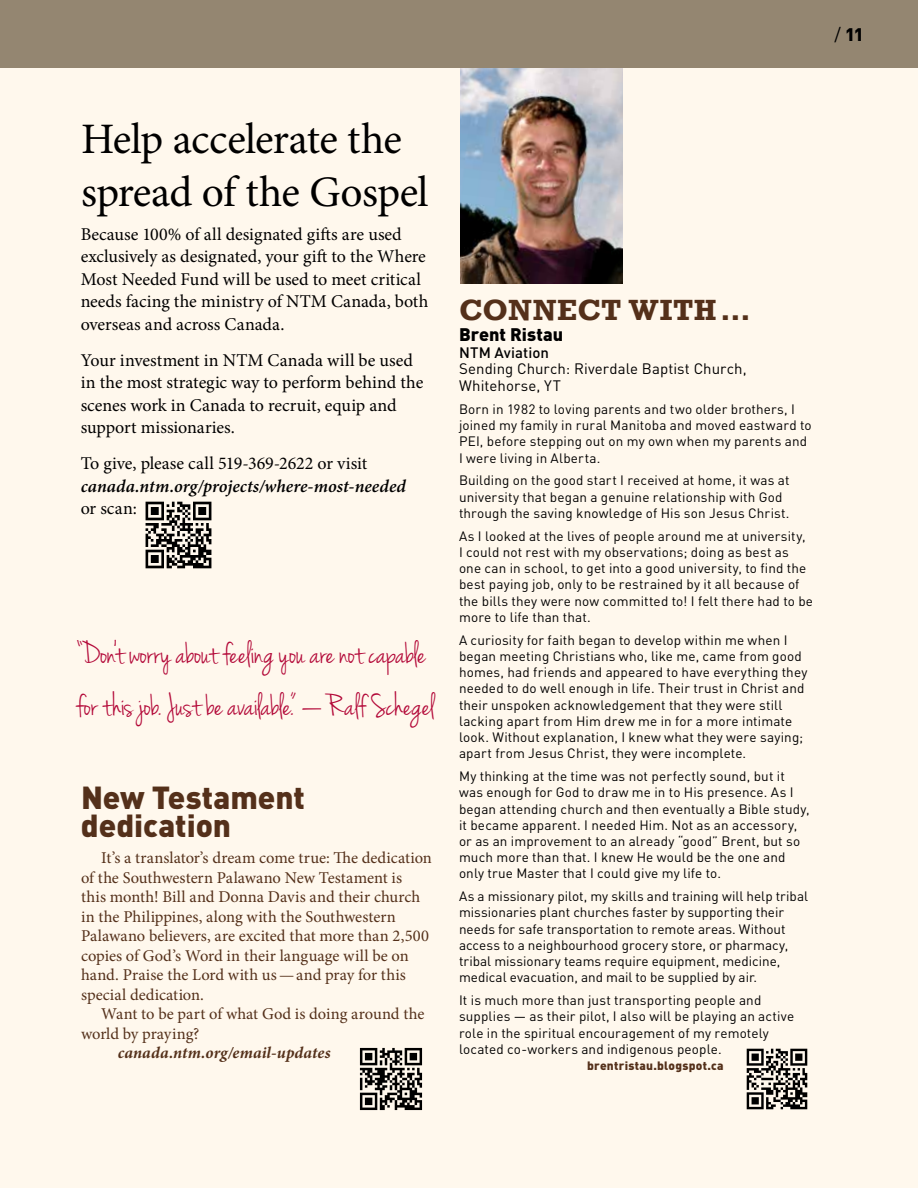
<style>
.page{position:relative;width:918px;height:1188px;background:#fff}
.page>*{position:absolute;margin:0;border:0;box-sizing:border-box;transform-origin:0 0}
.t1{font:43.5px/52.5px "Minion Pro";letter-spacing:-.015em;color:#000}
.t2{font:33px/52.5px "Jenna Sue";letter-spacing:-.005em;color:#b30838}
.t3{font:900 31.5px/28.5px "DIN Pro";letter-spacing:-.005em;color:#54301a}
.t4{font:700 30px "Rockwell";letter-spacing:.02em;color:#54301a}
.t5{font:18px/22.5px "Minion Pro";color:#000}
.t6{font:italic 600 18px "Minion Pro";color:#000}
.t7{font:900 18px "DIN Pro";color:#000}
.t8{font:16.5px/19.5px "Minion Pro";color:#54301a}
.t9{font:italic 700 16.5px "Minion Pro";letter-spacing:.005em;color:#54301a}
.t10{font:15px/16.5px "DIN Pro";letter-spacing:.005em;color:#000}
.t11{font:500 15px "DIN Pro";letter-spacing:.005em;color:#000}
.t12{font:13.5px/16.2px "DIN Pro";letter-spacing:.01em;color:#000}
.t13{font:900 12px "DIN Pro";letter-spacing:.02em;color:#54301a}
.s1{font-weight:400}
</style>
<div class="page">
<div style="left:0;top:54px;width:918px;height:1134px;background:#fff8ed"></div>
<img style="left:461px;top:68px;width:161px;height:216px">
<div style="left:0;top:0;width:918px;height:68px;background:#948671"></div>
<img style="left:145px;top:501px;width:67px;height:68px">
<img style="left:359px;top:1047px;width:64px;height:64px">
<img style="left:746px;top:1048px;width:62px;height:62px">
<h3 class="t7" style="left:834px;top:19px;width:31px"><span class="s1">/</span> 11</h3>
<h1 class="t1" style="left:81px;top:113px;width:349px">Help accelerate the spread of the Gospel</h1>
<h3 class="t5" style="left:81px;top:223px;width:349px">Because 100% of all designated gifts are used exclusively as designated, your gift to the Where Most Needed Fund will be used to meet critical needs facing the ministry of NTM Canada, both overseas and across Canada.</h3>
<h3 class="t5" style="left:81px;top:349px;width:344px">Your investment in NTM Canada will be used in the most strategic way to perform behind the scenes work in Canada to recruit, equip and support missionaries.</h3>
<h3 class="t5" style="left:81px;top:452px;width:288px">To give, please call 519-369-2622 or visit</h3>
<h3 class="t6" style="left:81px;top:473px;width:327px">canada.ntm.org/projects/where-most-needed</h3>
<h3 class="t5" style="left:81px;top:497px;width:58px">or scan:</h3>
<h2 class="t2" style="left:76px;top:629px;width:360px">“Don’t worry about feeling you are not capable for this job. Just be available.” —Ralf Schegel</h2>
<h3 class="t3" style="left:81px;top:779px;width:225px">New Testament dedication</h3>
<p class="t8" style="left:81px;top:848px;width:352px;text-indent:20px">It’s a translator’s dream come true: The dedication of the Southwestern Palawano New Testament is<br>this month! Bill and Donna Davis and their church in the Philippines, along with the Southwestern Palawano believers, are excited that more than 2,500 copies of God’s Word in their language will be on hand. Praise the Lord with us—and pray for this special dedication.</p>
<p class="t8" style="left:81px;top:1004px;width:345px;text-indent:20px">Want to be part of what God is doing around the world by praying?</p>
<p class="t9" style="left:118px;top:1041px;width:214px">canada.ntm.org/email-updates</p>
<h3 class="t4" style="left:459px;top:292px;width:293px">CONNECT WITH…</h3>
<h3 class="t7" style="left:459px;top:320px;width:106px">Brent Ristau</h3>
<p class="t11" style="left:459px;top:340px;width:92px">NTM Aviation</p>
<p class="t10" style="left:459px;top:359px;width:289px">Sending Church: Riverdale Baptist Church,<br>Whitehorse, YT</p>
<p class="t12" style="left:459px;top:400px;width:354px">Born in 1982 to loving parents and two older brothers, I joined my family in rural Manitoba and moved eastward to PEI, before stepping out on my own when my parents and I were living in Alberta.</p>
<p class="t12" style="left:459px;top:471px;width:332px">Building on the good start I received at home, it was at university that began a genuine relationship with God through the saving knowledge of His son Jesus Christ.</p>
<p class="t12" style="left:459px;top:527px;width:356px">As I looked at the lives of people around me at university,<br>I could not rest with my observations; doing as best as one can in school, to get into a good university, to find the best paying job, only to be restrained by it all because of the bills they were now committed to! I felt there had to be more to life than that.</p>
<p class="t12" style="left:459px;top:630px;width:350px">A curiosity for faith began to develop within me when I began meeting Christians who, like me, came from good homes, had friends and appeared to have everything they needed to do well enough in life. Their trust in Christ and their unspoken acknowledgement that they were still lacking apart from Him drew me in for a more intimate look. Without explanation, I knew what they were saying; apart from Jesus Christ, they were incomplete.</p>
<p class="t12" style="left:459px;top:767px;width:352px">My thinking at the time was not perfectly sound, but it was enough for God to draw me in to His presence. As I began attending church and then eventually a Bible study, it became apparent. I needed Him. Not as an accessory, or as an improvement to an already “good” Brent, but so much more than that. I knew He would be the one and only true Master that I could give my life to.</p>
<p class="t12" style="left:459px;top:887px;width:351px">As a missionary pilot, my skills and training will help tribal missionaries plant churches faster by supporting their needs for safe transportation to remote areas. Without access to a neighbourhood grocery store, or pharmacy, tribal missionary teams require equipment, medicine, medical evacuation, and mail to be supplied by air.</p>
<p class="t12" style="left:459px;top:991px;width:337px">It is much more than just transporting people and supplies — as their pilot, I also will be playing an active role in the spiritual encouragement of my remotely located co-workers and indigenous people.</p>
<p class="t13" style="left:587px;top:1056px;width:138px">brentristau.blogspot.ca</p>
</div>
